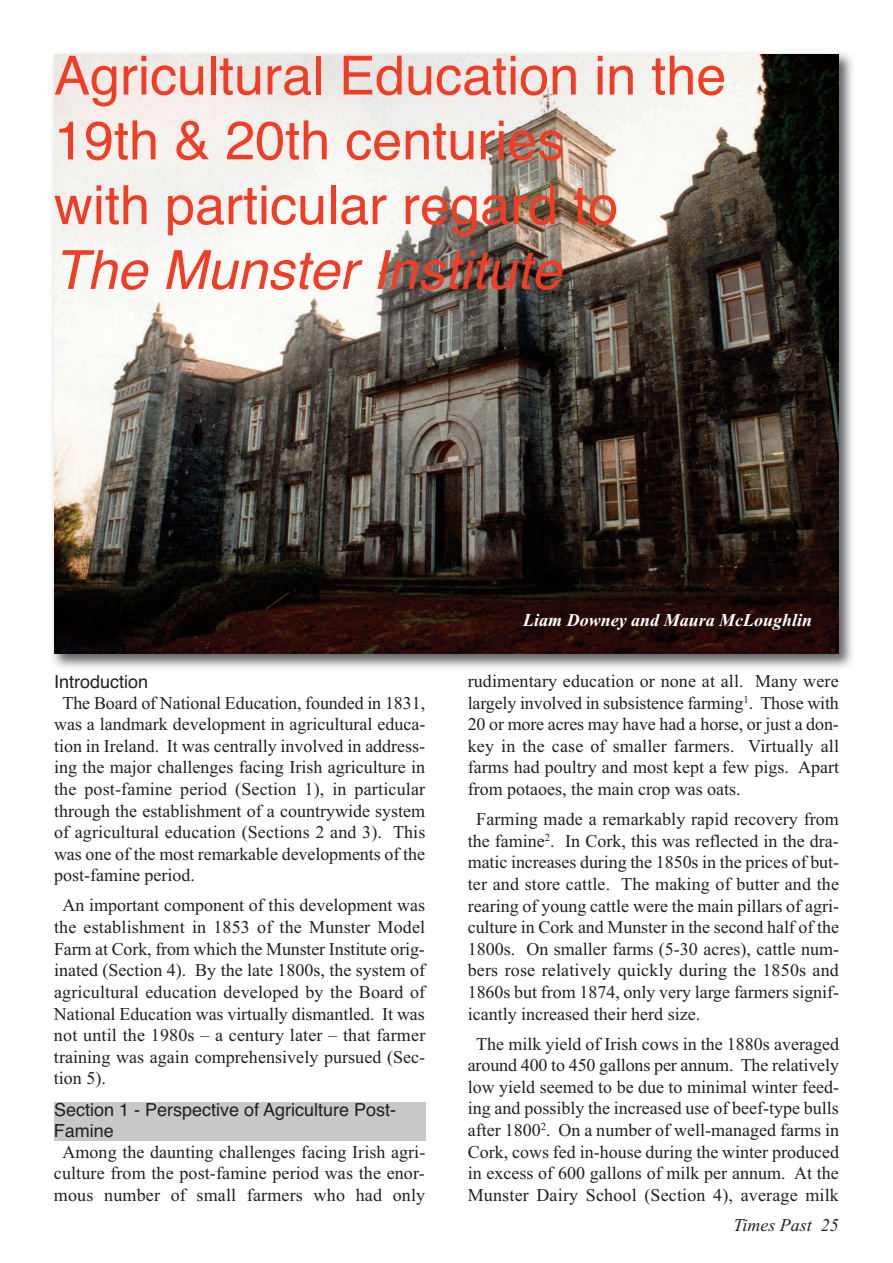
<style>
.page{position:relative;width:893px;height:1263px;background:#fff}
.page>*{position:absolute;margin:0;border:0;box-sizing:border-box;transform-origin:0 0}
.t1{font:54px/64.8px "Helvetica";color:#ef3d26}
.t2{font:18px/21.6px "Times New Roman";color:#231f20;text-align:justify}
.t3{font:18px/21.6px "Helvetica";color:#231f20}
.t4{font:italic 700 18px "Times New Roman";color:#fff}
.t5{font:italic 18px "Times New Roman";color:#231f20}
.s1{font-style:italic}
</style>
<div class="page">
<img style="left:53px;top:53px;width:800px;height:615px">
<img style="left:54px;top:54px;width:785px;height:600px">
<div style="left:54px;top:1102px;width:371px;height:39px;background:#c7c8ca"></div>
<p class="t1" style="left:54px;top:43px;width:674px">Agricultural Education in the<br>19th &amp; 20th centuries<br>with particular regard to<br><span class="s1">The Munster Institute</span></p>
<p class="t3" style="left:54px;top:671px;width:96px">Introduction</p>
<p class="t2" style="left:63px;top:691px;width:364px">The Board of National Education, founded in 1831,</p>
<p class="t2" style="left:54px;top:713px;width:373px">was a landmark development in agricultural educa-</p>
<p class="t2" style="left:54px;top:735px;width:373px">tion in Ireland. It was centrally involved in address-</p>
<p class="t2" style="left:54px;top:756px;width:373px">ing the major challenges facing Irish agriculture in</p>
<p class="t2" style="left:54px;top:778px;width:373px">the post-famine period (Section 1), in particular</p>
<p class="t2" style="left:54px;top:799px;width:373px">through the establishment of a countrywide system</p>
<p class="t2" style="left:54px;top:821px;width:373px">of agricultural education (Sections 2 and 3). This</p>
<p class="t2" style="left:54px;top:843px;width:372px">was one of the most remarkable developments of the</p>
<p class="t2" style="left:54px;top:864px;width:142px">post-famine period.</p>
<p class="t2" style="left:54px;top:894px;width:373px;text-indent:9px">An important component of this development was the establishment in 1853 of the Munster Model Farm at Cork, from which the Munster Institute orig&shy;inated (Section 4). By the late 1800s, the system of agricultural education developed by the Board of National Education was virtually dismantled. It was not until the 1980s – a century later – that farmer training was again comprehensively pursued (Sec&shy;tion 5).</p>
<p class="t3" style="left:54px;top:1099px;width:344px">Section 1 - Perspective of Agriculture Post-<br>Famine</p>
<p class="t2" style="left:54px;top:1140px;width:373px;text-align:center">Among the daunting challenges facing Irish agri&shy;culture from the post-famine period was the enor&shy;mous number of small farmers who had only</p>
<p class="t4" style="left:523px;top:610px;width:291px">Liam Downey and Maura McLoughlin</p>
<p class="t2" style="left:468px;top:670px;width:373px">rudimentary education or none at all. Many were largely involved in subsistence farming<sup>1</sup>. Those with 20 or more acres may have had a horse, or just a don&shy;key in the case of smaller farmers. Virtually all farms had poultry and most kept a few pigs. Apart from potaoes, the main crop was oats.</p>
<p class="t2" style="left:468px;top:808px;width:373px;text-indent:8px">Farming made a remarkably rapid recovery from the famine<sup>2</sup>. In Cork, this was reflected in the dra&shy;matic increases during the 1850s in the prices of but&shy;ter and store cattle. The making of butter and the rearing of young cattle were the main pillars of agri&shy;culture in Cork and Munster in the second half of the 1800s. On smaller farms (5-30 acres), cattle num&shy;bers rose relatively quickly during the 1850s and 1860s but from 1874, only very large farmers signif&shy;icantly increased their herd size.</p>
<p class="t2" style="left:468px;top:1032px;width:373px;text-align:center">The milk yield of Irish cows in the 1880s averaged around 400 to 450 gallons per annum. The relatively low yield seemed to be due to minimal winter feed&shy;ing and possibly the increased use of beef-type bulls after 1800<sup>2</sup>. On a number of well-managed farms in Cork, cows fed in-house during the winter produced in excess of 600 gallons of milk per annum. At the Munster Dairy School (Section 4), average milk</p>
<p class="t5" style="left:733px;top:1214px;width:107px">Times Past 25</p>
</div>
